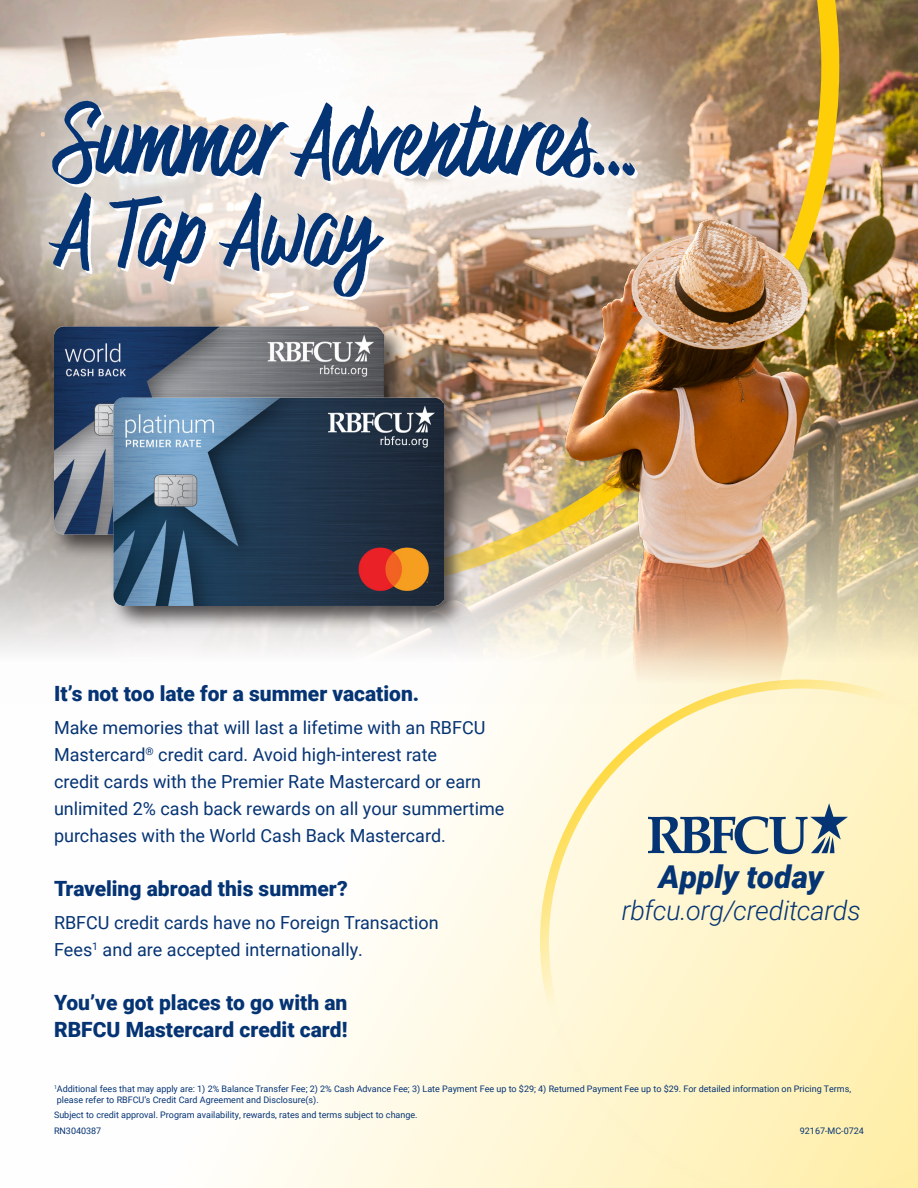
<style>
.page{position:relative;width:918px;height:1188px;background:#fff}
.page>*{position:absolute;margin:0;border:0;box-sizing:border-box;transform-origin:0 0}
.t1{font:90px "Highest Praise";color:#053474}
.t2{font:italic 900 31.5px "Roboto";color:#053474}
.t3{font:italic 300 27px "Roboto";letter-spacing:-.01em;color:#053474}
.t4{font:900 21px/27px "Roboto";color:#053474}
.t5{font:18px/27px "Roboto";color:#053474}
.t6{font:9px/10.5px "Roboto";color:#053474}
</style>
<div class="page">
<svg style="left:241px;top:703px;width:299px;height:485px"></svg>
<svg style="left:0;top:447px;width:506px;height:146px;background:#b2a99b"></svg>
<svg style="left:540px;top:703px;width:378px;height:485px;background:#fef4c7"></svg>
<img style="left:506px;top:0;width:412px;height:703px">
<svg style="left:648px;top:803px;width:200px;height:51px;background:#b1b9b3"></svg>
<div style="left:0;top:0;width:785px;height:447px;background:#fff;opacity:.8"></div>
<div style="left:50px;top:322px;width:359px;height:238px;background:#231f20;opacity:.75"></div>
<img style="left:54px;top:326px;width:330px;height:208px">
<div style="left:109px;top:393px;width:360px;height:238px;background:#231f20;opacity:.75"></div>
<img style="left:113px;top:397px;width:330px;height:208px">
<p class="t1" style="left:54px;top:82px;width:585px">Summer Adventures…</p>
<p class="t1" style="left:54px;top:172px;width:320px">A Tap Away</p>
<p class="t4" style="left:54px;top:680px;width:367px">It’s not too late for a summer vacation.</p>
<p class="t5" style="left:54px;top:714px;width:452px">Make memories that will last a lifetime with an RBFCU Mastercard<sup>®</sup> credit card. Avoid high-interest rate<br>credit cards with the Premier Rate Mastercard or earn unlimited 2% cash back rewards on all your summertime purchases with the World Cash Back Mastercard.</p>
<p class="t4" style="left:54px;top:875px;width:295px">Traveling abroad this summer?</p>
<p class="t5" style="left:54px;top:909px;width:386px">RBFCU credit cards have no Foreign Transaction<br>Fees<sup>1</sup> and are accepted internationally.</p>
<p class="t4" style="left:54px;top:989px;width:295px">You’ve got places to go with an<br>RBFCU Mastercard credit card!</p>
<p class="t2" style="left:659px;top:855px;width:166px">Apply today</p>
<p class="t3" style="left:622px;top:892px;width:241px">rbfcu.org/creditcards</p>
<p class="t6" style="left:57px;top:1083px;width:796px;text-indent:-3px"><sup>1</sup>Additional fees that may apply are: 1) 2% Balance Transfer Fee; 2) 2% Cash Advance Fee; 3) Late Payment Fee up to $29; 4) Returned Payment Fee up to $29. For detailed information on Pricing Terms, please refer to RBFCU’s Credit Card Agreement and Disclosure(s).</p>
<p class="t6" style="left:54px;top:1109px;width:365px">Subject to credit approval. Program availability, rewards, rates and terms subject to change.</p>
<p class="t6" style="left:54px;top:1125px;width:49px">RN3040387</p>
<p class="t6" style="left:800px;top:1125px;width:66px">92167-MC-0724</p>
</div>
